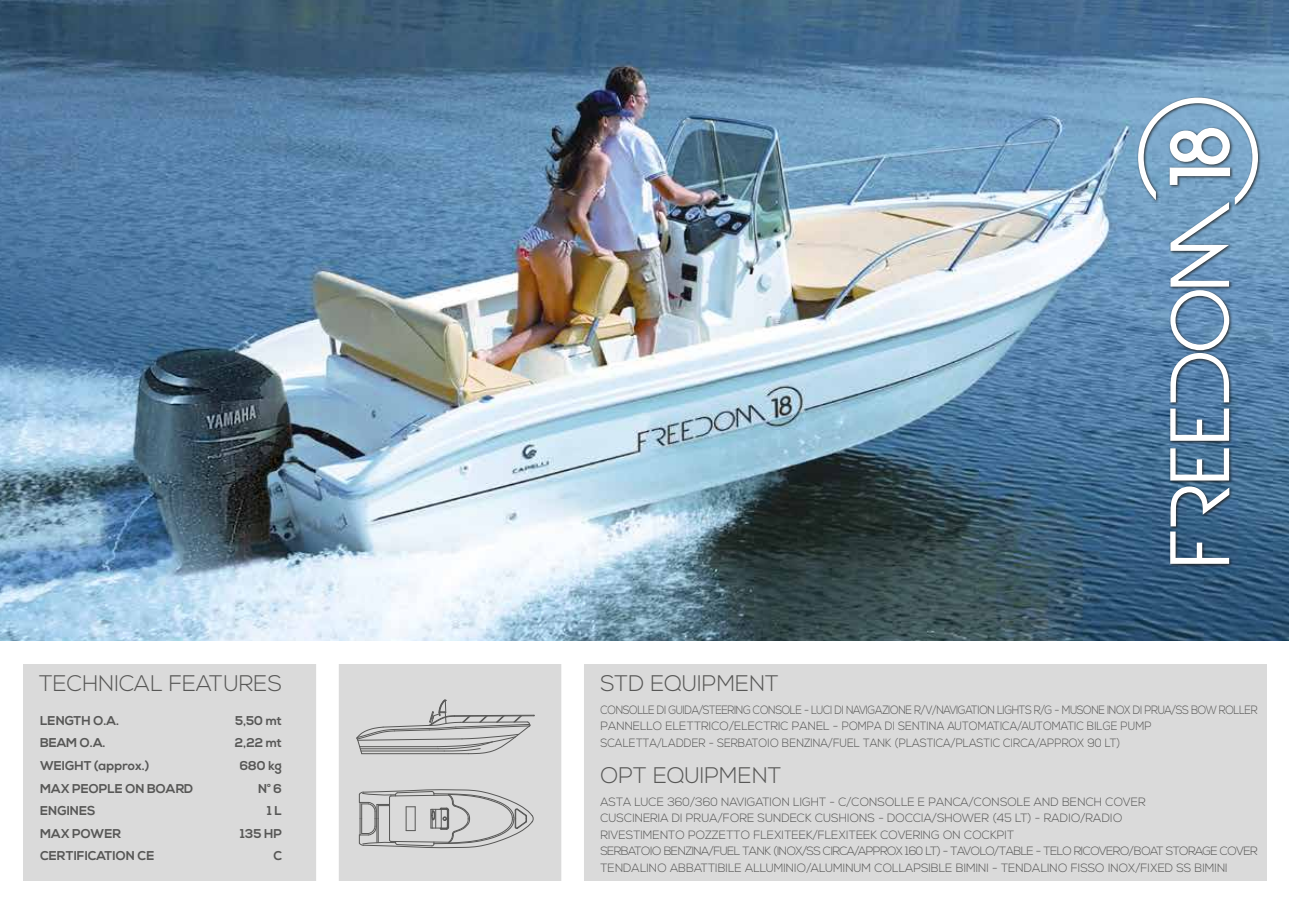
<style>
.page{position:relative;width:1289px;height:919px;background:#fff}
.page>*{position:absolute;margin:0;border:0;box-sizing:border-box;transform-origin:0 0}
.t1{font:300 22.5px "Nexa";color:#575756}
.t2{font:700 12.75px/22.6px "Nexa";color:#575756}
.t3{font:300 12px/16.5px "Nexa";color:#575756}
.t4{font:300 12px/16.5px "Nexa";color:#575756;scale:.89 1}
</style>
<div class="page">
<img style="left:0;top:0;width:1288px;height:640px">
<img style="left:1135px;top:95px;width:127px;height:473px">
<svg style="left:1170px;top:486px;width:59px;height:77px"></svg>
<svg style="left:1170px;top:448px;width:58px;height:32px"></svg>
<svg style="left:1170px;top:408px;width:58px;height:33px"></svg>
<svg style="left:1138px;top:98px;width:119px;height:304px"></svg>
<div style="left:23px;top:663px;width:1242px;height:218px;background:#dadada"></div>
<div style="left:316px;top:647px;width:23px;height:263px;background:#fff"></div>
<div style="left:561px;top:647px;width:23px;height:263px;background:#fff"></div>
<svg style="left:359px;top:789px;width:174px;height:59px"></svg>
<svg style="left:356px;top:699px;width:178px;height:55px"></svg>
<h1 class="t1" style="left:39px;top:670px;width:244px">TECHNICAL FEATURES</h1>
<h1 class="t1" style="left:600px;top:670px;width:180px">STD EQUIPMENT</h1>
<p class="t2" style="left:40px;top:709px;width:80px">LENGTH O.A.</p>
<p class="t4" style="left:600px;top:701px;width:740px">CONSOLLE DI GUIDA/STEERING CONSOLE - LUCI DI NAVIGAZIONE R/V/NAVIGATION LIGHTS R/G - MUSONE INOX DI PRUA/SS BOW ROLLER<br>PANNELLO ELETTRICO/ELECTRIC PANEL - POMPA DI SENTINA AUTOMATICA/AUTOMATIC BILGE PUMP<br>SCALETTA/LADDER - SERBATOIO BENZINA/FUEL TANK (PLASTICA/PLASTIC CIRCA/APPROX 90 LT)</p>
<h1 class="t1" style="left:600px;top:762px;width:183px">OPT EQUIPMENT</h1>
<p class="t3" style="left:600px;top:793px;width:658px">ASTA LUCE 360/360 NAVIGATION LIGHT - C/CONSOLLE E PANCA/CONSOLE AND BENCH COVER<br>CUSCINERIA DI PRUA/FORE SUNDECK CUSHIONS - DOCCIA/SHOWER (45 LT) - RADIO/RADIO<br>RIVESTIMENTO POZZETTO FLEXITEEK/FLEXITEEK COVERING ON COCKPIT<br>SERBATOIO BENZINA/FUEL TANK (INOX/SS CIRCA/APPROX 160 LT) - TAVOLO/TABLE - TELO RICOVERO/BOAT STORAGE COVER TENDALINO ABBATTIBILE ALLUMINIO/ALUMINUM COLLAPSIBLE BIMINI - TENDALINO FISSO INOX/FIXED SS BIMINI</p>
<p class="t2" style="left:235px;top:709px;width:49px;text-align:right">5,50 mt<br>2,22 mt<br>680 kg<br>N° 6<br>1 L<br>135 HP<br>C</p>
<p class="t2" style="left:40px;top:732px;width:155px">BEAM O.A.<br>WEIGHT (approx.)<br>MAX PEOPLE ON BOARD<br>ENGINES<br>MAX POWER<br>CERTIFICATION CE</p>
</div>
